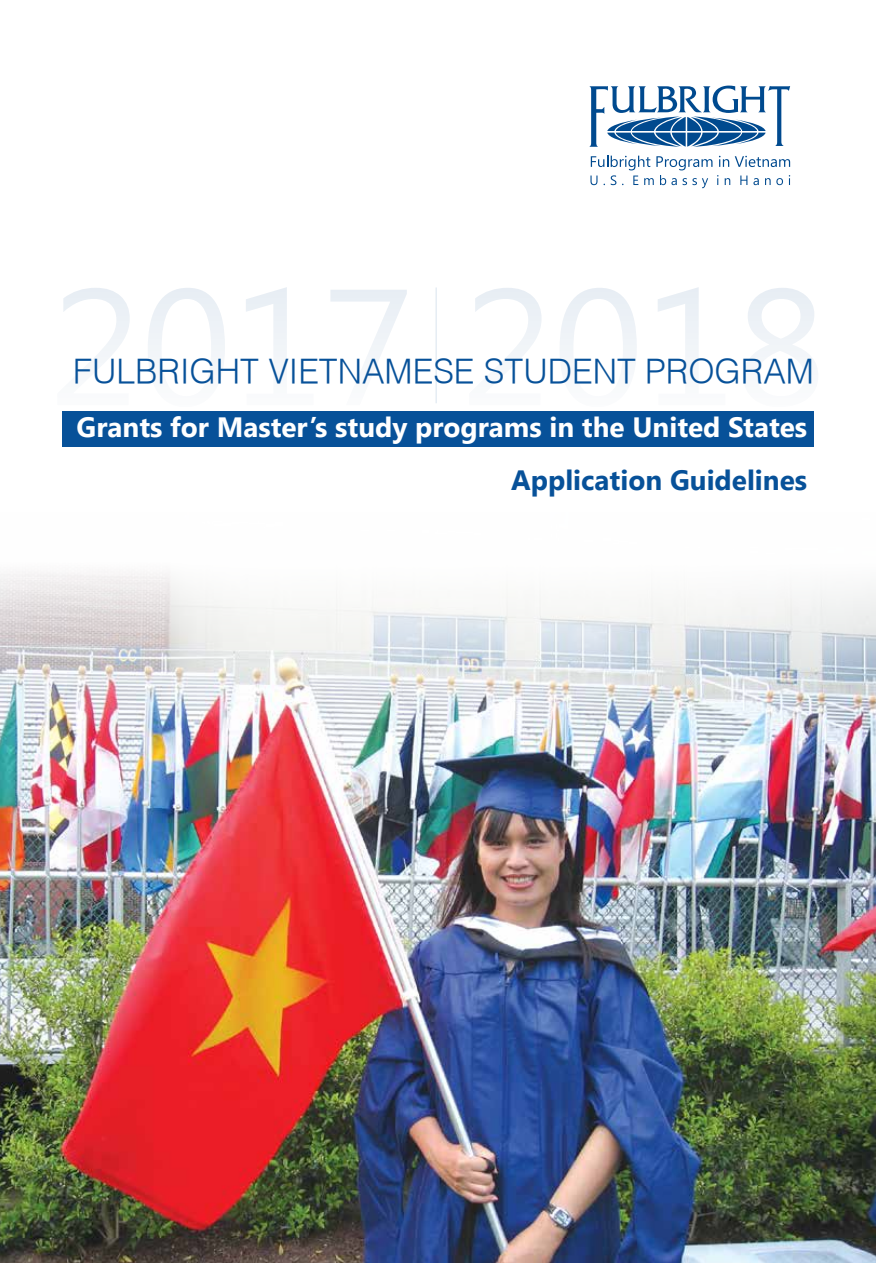
<style>
.page{position:relative;width:876px;height:1263px;background:#fff}
.page>*{position:absolute;margin:0;border:0;box-sizing:border-box;transform-origin:0 0}
.t1{font:165px "Segoe UI";color:#004a8f}
.t2{font:300 33.75px "SFU Helvetica";color:#075199}
.t3{font:700 27.9px "Segoe UI";color:#fff}
.t4{font:700 27.9px "Segoe UI";color:#075199}
</style>
<div class="page">
<svg style="left:589px;top:86px;width:201px;height:61px"></svg>
<svg style="left:590px;top:156px;width:200px;height:32px"></svg>
<hr style="left:436px;top:287px;width:1px;height:116px;background:#004a8f">
<div style="left:62px;top:411px;width:752px;height:36px;background:#075199"></div>
<img style="left:0;top:572px;width:876px;height:691px">
<h1 class="t1" style="left:49px;top:232px;width:779px">2017 2018</h1>
<p class="t2" style="left:73px;top:345px;width:742px">FULBRIGHT VIETNAMESE STUDENT PROGRAM</p>
<p class="t3" style="left:77px;top:407px;width:732px">Grants for Master’s study programs in the United States</p>
<p class="t4" style="left:511px;top:460px;width:297px">Application Guidelines</p>
</div>
